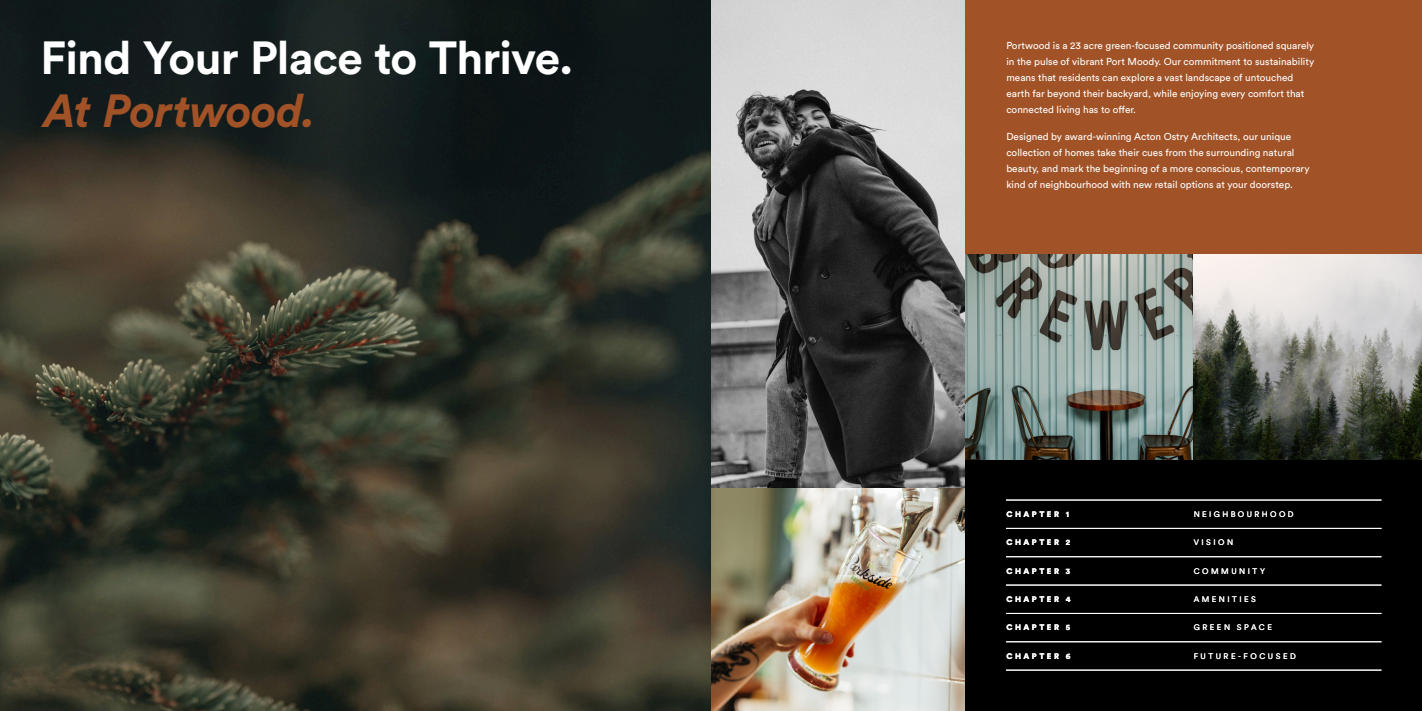
<style>
.page{position:relative;width:1422px;height:711px;background:#fff}
.page>*{position:absolute;margin:0;border:0;box-sizing:border-box;transform-origin:0 0}
.t1{font:700 46px "Circular Std";letter-spacing:-.02em;color:#fff}
.t2{font:italic 700 46px "Circular Std";letter-spacing:-.01em;color:#a15327}
.t3{font:10px/16px "Circular Std";color:#fff}
.t4{font:8px "Circular Std";letter-spacing:.31em;color:#fff}
.t5{font:900 8px "Circular Std";letter-spacing:.31em;color:#fff}
</style>
<div class="page">
<img style="left:0;top:0;width:966px;height:711px">
<div style="left:966px;top:459px;width:456px;height:252px;background:#000"></div>
<div style="left:966px;top:0;width:456px;height:295px;background:#a15327"></div>
<hr style="left:1006px;top:500px;width:376px;height:1px;background:#fff">
<hr style="left:1006px;top:585px;width:376px;height:1px;background:#fff">
<hr style="left:1006px;top:556px;width:376px;height:1px;background:#fff">
<hr style="left:1006px;top:528px;width:376px;height:1px;background:#fff">
<hr style="left:1006px;top:613px;width:376px;height:1px;background:#fff">
<hr style="left:1006px;top:642px;width:376px;height:1px;background:#fff">
<hr style="left:1006px;top:670px;width:376px;height:1px;background:#fff">
<img style="left:966px;top:254px;width:456px;height:205px">
<p class="t1" style="left:40px;top:28px;width:535px">Find Your Place to Thrive.</p>
<p class="t2" style="left:44px;top:81px;width:273px">At Portwood.</p>
<p class="t3" style="left:1006px;top:37px;width:309px">Portwood is a 23 acre green-focused community positioned squarely in the pulse of vibrant Port Moody. Our commitment to sustainability means that residents can explore a vast landscape of untouched earth far beyond their backyard, while enjoying every comfort that connected living has to offer.</p>
<p class="t3" style="left:1006px;top:128px;width:305px">Designed by award-winning Acton Ostry Architects, our unique collection of homes take their cues from the surrounding natural beauty, and mark the beginning of a more conscious, contemporary kind of neighbourhood with new retail options at your doorstep.</p>
<p class="t5" style="left:1006px;top:509px;width:64px">CHAPTER 1</p>
<p class="t4" style="left:1194px;top:510px;width:101px">NEIGHBOURHOOD</p>
<p class="t5" style="left:1006px;top:537px;width:65px">CHAPTER 2</p>
<p class="t4" style="left:1194px;top:538px;width:41px">VISION</p>
<p class="t5" style="left:1006px;top:566px;width:65px">CHAPTER 3</p>
<p class="t5" style="left:1006px;top:594px;width:66px">CHAPTER 4</p>
<p class="t5" style="left:1006px;top:622px;width:66px">CHAPTER 5</p>
<p class="t5" style="left:1006px;top:651px;width:66px">CHAPTER 6</p>
<p class="t4" style="left:1194px;top:566px;width:73px">COMMUNITY</p>
<p class="t4" style="left:1194px;top:594px;width:64px">AMENITIES</p>
<p class="t4" style="left:1194px;top:623px;width:80px">GREEN SPACE</p>
<p class="t4" style="left:1194px;top:651px;width:104px">FUTURE-FOCUSED</p>
</div>
